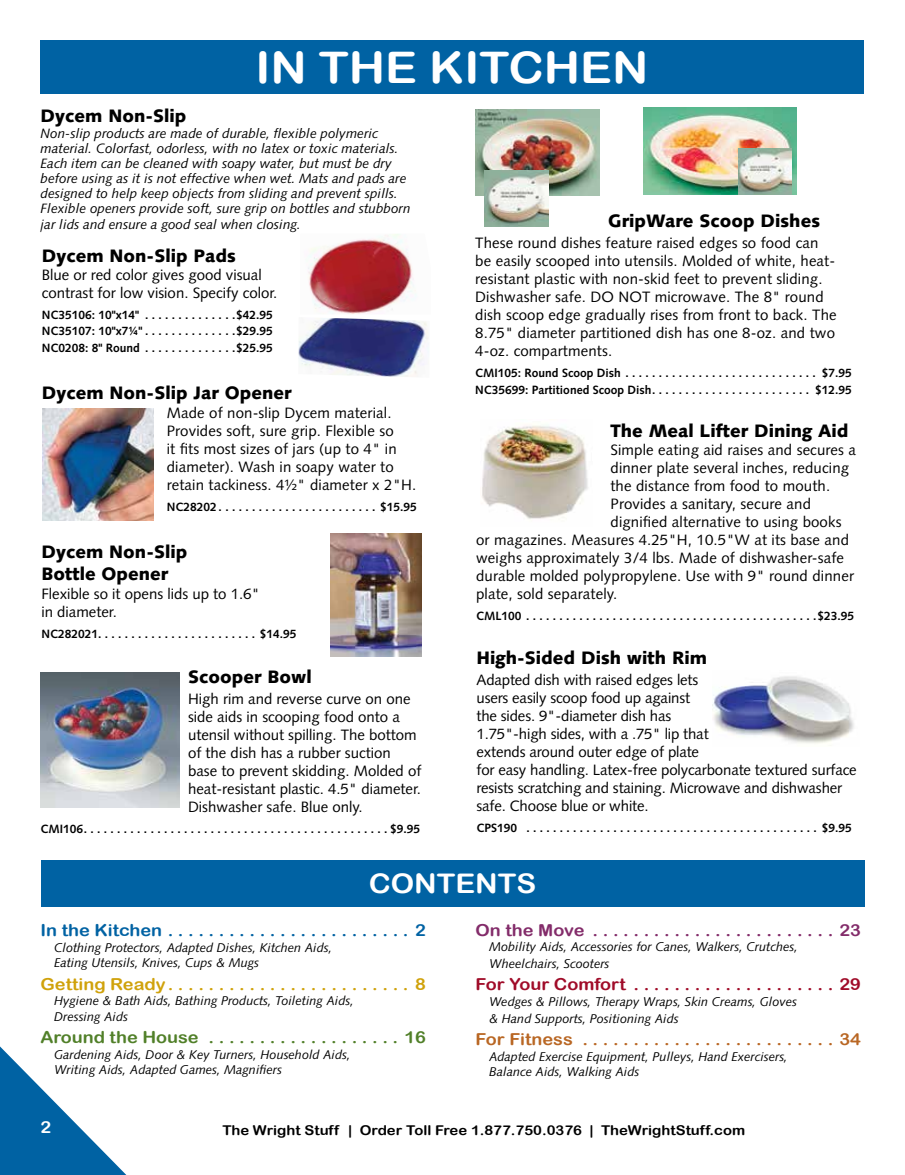
<style>
.page{position:relative;width:905px;height:1175px;background:#fff}
.page>*{position:absolute;margin:0;border:0;box-sizing:border-box;transform-origin:0 0}
.t1{font:43.5px "Arial Rounded MT Bold";color:#fff;scale:1.1 1}
.t2{font:27px "Arial Rounded MT Bold";color:#fff;scale:1.1 1}
.t3{font:900 18px/21.6px "Syntax LT Std";color:#000}
.t4{font:16.5px "Arial Rounded MT Bold";color:#0062a3;scale:1.1 1}
.t5{font:16.5px "Arial Rounded MT Bold";color:#b96724;scale:1.1 1}
.t6{font:16.5px "Arial Rounded MT Bold";color:#d0a20b;scale:1.1 1}
.t7{font:16.5px "Arial Rounded MT Bold";color:#a00c29;scale:1.1 1}
.t8{font:16.5px "Arial Rounded MT Bold";color:#518029;scale:1.1 1}
.t9{font:16.5px "Arial Rounded MT Bold";color:#832c6a;scale:1.1 1}
.t10{font:16.5px "Arial Rounded MT Bold";color:#fff;scale:1.1 1}
.t11{font:15px/18px "Syntax LT Std";letter-spacing:.01em;color:#000}
.t12{font:15px/18px "Syntax LT Std";letter-spacing:-.01em;color:#000}
.t13{font:italic 13.5px/15px "Syntax LT Std";color:#000}
.t14{font:13.5px "Arial Rounded MT Bold";color:#000;scale:1.1 1}
.t15{font:italic 12.6px/15.5px "Syntax LT Std";color:#000}
.t16{font:700 12px/16.5px "Syntax LT Std";color:#000}
</style>
<div class="page">
<svg style="left:0;top:1046px;width:126px;height:128px"></svg>
<div style="left:40px;top:40px;width:823px;height:53px;background:#0062a3"></div>
<img style="left:475px;top:109px;width:124px;height:86px">
<img style="left:484px;top:171px;width:64px;height:55px">
<img style="left:644px;top:107px;width:152px;height:87px">
<img style="left:738px;top:149px;width:53px;height:45px">
<img style="left:482px;top:425px;width:106px;height:94px">
<img style="left:40px;top:672px;width:139px;height:135px">
<img style="left:712px;top:676px;width:142px;height:68px">
<img style="left:308px;top:234px;width:108px;height:80px">
<img style="left:298px;top:318px;width:131px;height:59px">
<img style="left:331px;top:533px;width:91px;height:124px">
<img style="left:42px;top:408px;width:111px;height:112px">
<div style="left:40px;top:859px;width:824px;height:47px;background:#0062a3"></div>
<h1 class="t1" style="left:256px;top:41px;width:358px">IN THE KITCHEN</h1>
<p class="t3" style="left:40px;top:105px;width:147px">Dycem Non-Slip</p>
<p class="t13" style="left:40px;top:125px;width:371px">Non-slip products are made of durable, flexible polymeric material. Colorfast, odorless, with no latex or toxic materials.<br>Each item can be cleaned with soapy water, but must be dry before using as it is not effective when wet. Mats and pads are designed to help keep objects from sliding and prevent spills.<br>Flexible openers provide soft, sure grip on bottles and stubborn</p>
<p class="t13" style="left:40px;top:217px;width:262px">jar lids and ensure a good seal when closing.</p>
<p class="t3" style="left:42px;top:245px;width:195px">Dycem Non-Slip Pads</p>
<p class="t11" style="left:42px;top:265px;width:237px">Blue or red color gives good visual contrast for low vision. Specify color.</p>
<p class="t16" style="left:42px;top:306px;width:232px;text-align:justify">NC35106: 10"x14" . . . . . . . . . . . . . $42.95<br>NC35107: 10"x7¼" . . . . . . . . . . . . . $29.95<br>NC0208: 8" Round . . . . . . . . . . . . . $25.95</p>
<p class="t3" style="left:42px;top:382px;width:251px">Dycem Non-Slip Jar Opener</p>
<p class="t11" style="left:167px;top:403px;width:251px">Made of non-slip Dycem material.<br>Provides soft, sure grip. Flexible so<br>it fits most sizes of jars (up to 4" in diameter). Wash in soapy water to retain tackiness. 4½" diameter x 2"H.</p>
<p class="t16" style="left:167px;top:498px;width:252px">NC28202 . . . . . . . . . . . . . . . . . . . . . . . . $15.95</p>
<p class="t3" style="left:41px;top:541px;width:147px">Dycem Non-Slip<br>Bottle Opener</p>
<p class="t11" style="left:41px;top:585px;width:220px">Flexible so it opens lids up to 1.6" in diameter.</p>
<p class="t16" style="left:41px;top:626px;width:256px">NC282021 . . . . . . . . . . . . . . . . . . . . . . . $14.95</p>
<p class="t3" style="left:188px;top:666px;width:125px">Scooper Bowl</p>
<p class="t11" style="left:188px;top:690px;width:235px">High rim and reverse curve on one side aids in scooping food onto a utensil without spilling. The bottom of the dish has a rubber suction base to prevent skidding. Molded of heat-resistant plastic. 4.5" diameter.<br>Dishwasher safe. Blue only.</p>
<p class="t16" style="left:40px;top:820px;width:381px">CMI106 . . . . . . . . . . . . . . . . . . . . . . . . . . . . . . . . . . . . . . . . . . . . . $9.95</p>
<p class="t3" style="left:608px;top:210px;width:213px">GripWare Scoop Dishes</p>
<p class="t11" style="left:475px;top:234px;width:363px">These round dishes feature raised edges so food can be easily scooped into utensils. Molded of white, heat&shy;resistant plastic with non-skid feet to prevent sliding.<br>Dishwasher safe. DO NOT microwave. The 8" round dish scoop edge gradually rises from front to back. The 8.75" diameter partitioned dish has one 8-oz. and two 4-oz. compartments.</p>
<p class="t16" style="left:475px;top:365px;width:378px">CMI105: Round Scoop Dish . . . . . . . . . . . . . . . . . . . . . . . . . . . . . $7.95<br>NC35699: Partitioned Scoop Dish . . . . . . . . . . . . . . . . . . . . . . . . $12.95</p>
<p class="t3" style="left:610px;top:420px;width:239px">The Meal Lifter Dining Aid</p>
<p class="t11" style="left:610px;top:441px;width:247px">Simple eating aid raises and secures a</p>
<p class="t11" style="left:610px;top:459px;width:240px">dinner plate several inches, reducing</p>
<p class="t11" style="left:610px;top:477px;width:221px">the distance from food to mouth.</p>
<p class="t11" style="left:610px;top:495px;width:202px">Provides a sanitary, secure and</p>
<p class="t11" style="left:610px;top:513px;width:233px">dignified alternative to using books</p>
<p class="t11" style="left:476px;top:531px;width:374px">or magazines. Measures 4.25"H, 10.5"W at its base and</p>
<p class="t11" style="left:476px;top:549px;width:369px">weighs approximately 3/4 lbs. Made of dishwasher-safe</p>
<p class="t11" style="left:476px;top:567px;width:379px">durable molded polypropylene. Use with 9" round dinner</p>
<p class="t11" style="left:476px;top:585px;width:143px">plate, sold separately.</p>
<p class="t16" style="left:476px;top:608px;width:379px">CML100 . . . . . . . . . . . . . . . . . . . . . . . . . . . . . . . . . . . . . . . . . . . $23.95</p>
<p class="t3" style="left:476px;top:647px;width:232px">High-Sided Dish with Rim</p>
<p class="t12" style="left:476px;top:671px;width:382px">Adapted dish with raised edges lets<br>users easily scoop food up against<br>the sides. 9"-diameter dish has<br>1.75"-high sides, with a .75" lip that<br>extends around outer edge of plate<br>for easy handling. Latex-free polycarbonate textured surface resists scratching and staining. Microwave and dishwasher safe. Choose blue or white.</p>
<p class="t16" style="left:476px;top:820px;width:376px">CPS190 . . . . . . . . . . . . . . . . . . . . . . . . . . . . . . . . . . . . . . . . . . . . $9.95</p>
<h2 class="t2" style="left:369px;top:867px;width:154px">CONTENTS</h2>
<p class="t9" style="left:475px;top:920px;width:105px">On the Move .........................</p>
<p class="t9" style="left:839px;top:920px;width:21px">23</p>
<p class="t15" style="left:489px;top:938px;width:310px;line-height:17px">Mobility Aids, Accessories for Canes, Walkers, Crutches,<br>Wheelchairs, Scooters</p>
<p class="t7" style="left:475px;top:974px;width:142px">For Your Comfort .....................</p>
<p class="t7" style="left:839px;top:974px;width:21px">29</p>
<p class="t15" style="left:489px;top:993px;width:309px;line-height:17px">Wedges &amp; Pillows, Therapy Wraps, Skin Creams, Gloves &amp; Hand Supports, Positioning Aids</p>
<p class="t5" style="left:475px;top:1029px;width:94px">For Fitness ..........................</p>
<p class="t5" style="left:839px;top:1029px;width:21px">34</p>
<p class="t15" style="left:489px;top:1048px;width:300px">Adapted Exercise Equipment, Pulleys, Hand Exercisers,<br>Balance Aids, Walking Aids</p>
<p class="t4" style="left:40px;top:920px;width:117px">In the Kitchen .........................</p>
<p class="t4" style="left:415px;top:920px;width:11px">2</p>
<p class="t15" style="left:54px;top:939px;width:280px">Clothing Protectors, Adapted Dishes, Kitchen Aids,<br>Eating Utensils, Knives, Cups &amp; Mugs</p>
<p class="t6" style="left:40px;top:974px;width:122px">Getting Ready ........................</p>
<p class="t6" style="left:415px;top:974px;width:11px">8</p>
<p class="t15" style="left:54px;top:993px;width:301px">Hygiene &amp; Bath Aids, Bathing Products, Toileting Aids,<br>Dressing Aids</p>
<p class="t8" style="left:40px;top:1027px;width:150px">Around the House ....................</p>
<p class="t8" style="left:404px;top:1027px;width:21px">16</p>
<p class="t15" style="left:54px;top:1046px;width:298px">Gardening Aids, Door &amp; Key Turners, Household Aids,<br>Writing Aids, Adapted Games, Magnifiers</p>
<p class="t10" style="left:40px;top:1116px;width:11px">2</p>
<p class="t14" style="left:222px;top:1122px;width:477px">The Wright Stuff | Order Toll Free 1.877.750.0376 | TheWrightStuff.com</p>
</div>
